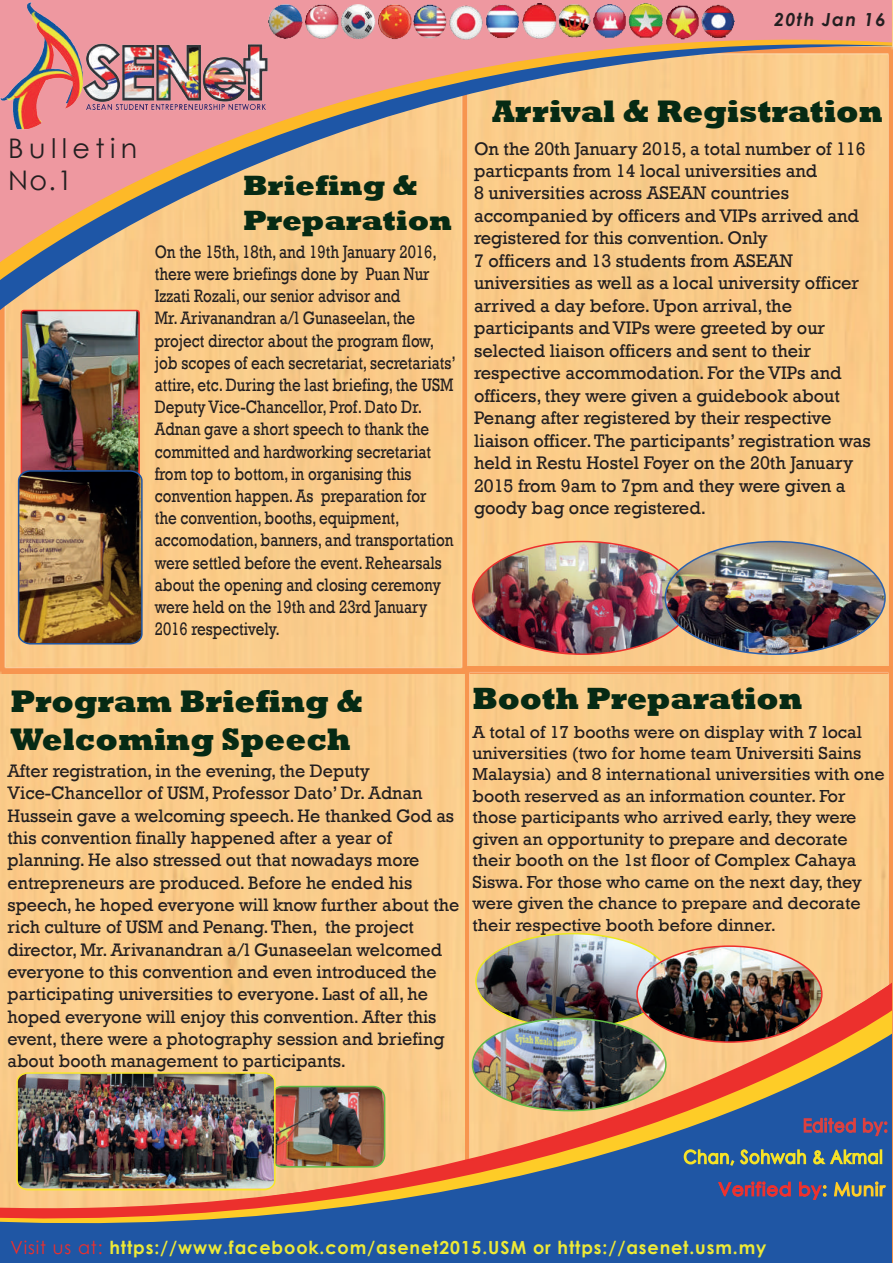
<style>
.page{position:relative;width:893px;height:1263px;background:#fff}
.page>*{position:absolute;margin:0;border:0;box-sizing:border-box;transform-origin:0 0}
.t1{font:800 31.95px/38.4px "Rockwell";color:#062a14;scale:.94 1}
.t2{font:800 31.5px "Rockwell";color:#062a14;scale:.94 1}
.t3{font:800 28.65px/34.3px "Rockwell";color:#062a14}
.t4{font:27px/32.4px "Century Gothic";letter-spacing:.2em;color:#231f20}
.t5{font:18.75px/22.5px "Rockwell";color:#231f20}
.t6{font:18.6px/22.4px "Rockwell";color:#231f20;scale:.96 1}
.t7{font:18.45px/22.2px "Rockwell";color:#231f20;scale:.82 1}
.t8{font:700 18px "Century Gothic";letter-spacing:.05em;color:#eeea36}
.t9{font:italic 700 18px "Century Gothic";letter-spacing:.075em;color:#231f20}
.t10{font:17.85px/21.5px "Rockwell";color:#231f20}
.s1{font-weight:400;color:#ee2f2c}
</style>
<div class="page">
<div style="left:0;top:0;width:893px;height:969px;background:#facb8a"></div>
<div style="left:466px;top:48px;width:427px;height:618px;background:#facb89"></div>
<div style="left:0;top:344px;width:466px;height:330px;background:#facb89"></div>
<div style="left:465px;top:666px;width:428px;height:597px;background:#facb89"></div>
<div style="left:0;top:969px;width:891px;height:28px;background:#facb8a"></div>
<svg style="left:0;top:997px;width:891px;height:24px;background:#f9c083"></svg>
<svg style="left:0;top:1021px;width:891px;height:242px;background:#8b8287"></svg>
<div style="left:0;top:314px;width:891px;height:30px;background:#faca87"></div>
<div style="left:0;top:296px;width:891px;height:18px;background:#fac987"></div>
<svg style="left:0;top:0;width:891px;height:296px;background:#eab98a"></svg>
<img style="left:21px;top:310px;width:116px;height:159px">
<div style="left:21px;top:310px;width:119px;height:169px;border:2px solid #ee302d;border-radius:3px"></div>
<img style="left:17px;top:469px;width:126px;height:176px">
<img style="left:276px;top:1086px;width:109px;height:81px">
<div style="left:270px;top:1086px;width:115px;height:81px;border:2px solid #60bb46;border-radius:12px"></div>
<img style="left:16px;top:1071px;width:260px;height:120px">
<img style="left:473px;top:541px;width:192px;height:113px">
<img style="left:665px;top:541px;width:220px;height:113px">
<img style="left:476px;top:934px;width:194px;height:84px">
<img style="left:472px;top:1018px;width:194px;height:93px">
<div style="left:472px;top:1018px;width:195px;height:93px;border:2px solid #62bb46;border-radius:50%"></div>
<img style="left:637px;top:946px;width:185px;height:96px">
<img style="left:271px;top:4px;width:463px;height:36px">
<img style="left:0;top:0;width:271px;height:135px">
<svg style="left:803px;top:1116px;width:86px;height:21px;background:#5d4e82"></svg>
<svg style="left:683px;top:1148px;width:199px;height:19px;background:#64837a"></svg>
<svg style="left:717px;top:1180px;width:75px;height:17px"></svg>
<svg style="left:798px;top:1180px;width:89px;height:20px;background:#5f6a7f"></svg>
<p class="t9" style="left:774px;top:6px;width:113px">20th Jan 16</p>
<h3 class="t4" style="left:8px;top:131px;width:131px">Bulletin<br>No.1</h3>
<h3 class="t3" style="left:243px;top:169px;width:211px">Briefing &amp;<br>Preparation</h3>
<p class="t7" style="left:155px;top:241px;width:369px">On the 15th, 18th, and 19th January 2016, there were briefings done by Puan Nur Izzati Rozali, our senior advisor and<br>Mr. Arivanandran a/l Gunaseelan, the project director about the program flow, job scopes of each secretariat, secretariats’ attire, etc. During the last briefing, the USM Deputy Vice-Chancellor, Prof. Dato Dr.<br>Adnan gave a short speech to thank the committed and hardworking secretariat from top to bottom, in organising this convention happen. As preparation for<br>the convention, booths, equipment, accomodation, banners, and transportation were settled before the event. Rehearsals about the opening and closing ceremony were held on the 19th and 23rd January 2016 respectively.</p>
<h1 class="t1" style="left:492px;top:93px;width:417px">Arrival &amp; Registration</h1>
<p class="t5" style="left:474px;top:137px;width:398px">On the 20th January 2015, a total number of 116 particpants from 14 local universities and<br>8 universities across ASEAN countries accompanied by officers and VIPs arrived and registered for this convention. Only<br>7 officers and 13 students from ASEAN universities as well as a local university officer arrived a day before. Upon arrival, the participants and VIPs were greeted by our selected liaison officers and sent to their respective accommodation. For the VIPs and officers, they were given a guidebook about Penang after registered by their respective liaison officer. The participants’ registration was held in Restu Hostel Foyer on the 20th January 2015 from 9am to 7pm and they were given a goody bag once registered.</p>
<h1 class="t1" style="left:10px;top:682px;width:376px">Program Briefing &amp;<br>Welcoming Speech</h1>
<h2 class="t2" style="left:472px;top:680px;width:352px">Booth Preparation</h2>
<p class="t10" style="left:473px;top:721px;width:414px">A total of 17 booths were on display with 7 local universities (two for home team Universiti Sains Malaysia) and 8 international universities with one booth reserved as an information counter. For those participants who arrived early, they were given an opportunity to prepare and decorate their booth on the 1st floor of Complex Cahaya Siswa. For those who came on the next day, they were given the chance to prepare and decorate their respective booth before dinner.</p>
<p class="t6" style="left:7px;top:760px;width:472px">After registration, in the evening, the Deputy Vice-Chancellor of USM, Professor Dato’ Dr. Adnan Hussein gave a welcoming speech. He thanked God as this convention finally happened after a year of planning. He also stressed out that nowadays more entrepreneurs are produced. Before he ended his speech, he hoped everyone will know further about the rich culture of USM and Penang. Then, the project director, Mr. Arivanandran a/l Gunaseelan welcomed everyone to this convention and even introduced the participating universities to everyone. Last of all, he hoped everyone will enjoy this convention. After this event, there were a photography session and briefing about booth management to participants.</p>
<p class="t8" style="left:10px;top:1234px;width:757px"><span class="s1">Visit us at:</span> https://www.facebook.com/asenet2015.USM or https://asenet.usm.my</p>
</div>
